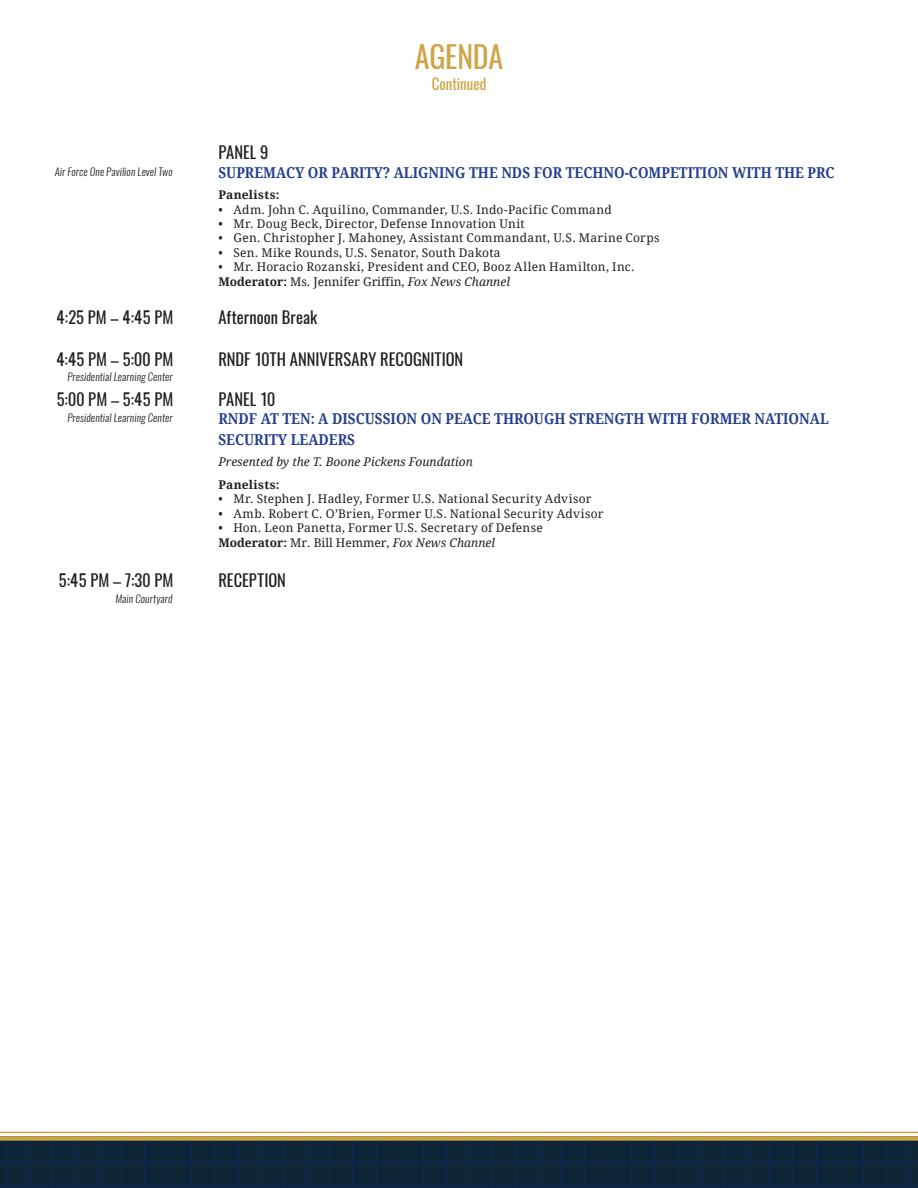
<style>
.page{position:relative;width:918px;height:1188px;background:#fff}
.page>*{position:absolute;margin:0;border:0;box-sizing:border-box;transform-origin:0 0}
.t1{font:30px "Oswald";letter-spacing:-.01em;color:#cea446}
.t2{font:16.5px "Oswald";letter-spacing:.005em;color:#231f20}
.t3{font:700 15px/21px "Droid Serif";color:#253f8e;scale:.9 1}
.t4{font:15px "Oswald";color:#cea446}
.t5{font:12px/15px "Droid Serif";letter-spacing:.02em;color:#231f20}
.t6{font:italic 12px "Droid Serif";color:#231f20}
.t7{font:700 12px "Droid Serif";letter-spacing:.03em;color:#231f20}
.t8{font:italic 300 10.5px "Oswald";letter-spacing:.015em;color:#231f20}
.s1{font-weight:700}
.s2{font-style:italic}
</style>
<div class="page">
<svg style="left:0;top:1141px;width:918px;height:47px;background:#0d2538"></svg>
<hr style="left:0;top:1132px;width:918px;height:1px;background:#cea446">
<div style="left:0;top:1136px;width:918px;height:5px;background:#cea446"></div>
<p class="t8" style="left:55px;top:165px;width:119px">Air Force One Pavilion Level Two</p>
<h1 class="t1" style="left:415px;top:36px;width:90px">AGENDA</h1>
<p class="t4" style="left:432px;top:74px;width:56px">Continued</p>
<h2 class="t2" style="left:218px;top:141px;width:51px">PANEL 9</h2>
<p class="t3" style="left:218px;top:162px;width:686px">SUPREMACY OR PARITY? ALIGNING THE NDS FOR TECHNO-COMPETITION WITH THE PRC</p>
<p class="t7" style="left:218px;top:187px;width:63px">Panelists:</p>
<p class="t5" style="left:218px;top:202px;width:395px">• Adm. John C. Aquilino, Commander, U.S. Indo-Pacific Command</p>
<p class="t5" style="left:218px;top:216px;width:308px">• Mr. Doug Beck, Director, Defense Innovation Unit</p>
<p class="t5" style="left:218px;top:230px;width:443px">• Gen. Christopher J. Mahoney, Assistant Commandant, U.S. Marine Corps</p>
<p class="t5" style="left:218px;top:245px;width:284px">• Sen. Mike Rounds, U.S. Senator, South Dakota</p>
<p class="t5" style="left:218px;top:259px;width:418px">• Mr. Horacio Rozanski, President and CEO, Booz Allen Hamilton, Inc.<br><span class="s1">Moderator:</span> Ms. Jennifer Griffin, <span class="s2">Fox News Channel</span></p>
<h2 class="t2" style="left:57px;top:306px;width:118px">4:25 PM – 4:45 PM</h2>
<h2 class="t2" style="left:218px;top:306px;width:100px">Afternoon Break</h2>
<h2 class="t2" style="left:56px;top:348px;width:118px">4:45 PM – 5:00 PM</h2>
<h2 class="t2" style="left:218px;top:348px;width:246px">RNDF 10TH ANNIVERSARY RECOGNITION</h2>
<h2 class="t2" style="left:57px;top:388px;width:118px">5:00 PM – 5:45 PM</h2>
<h2 class="t2" style="left:218px;top:388px;width:59px">PANEL 10</h2>
<p class="t3" style="left:218px;top:408px;width:680px">RNDF AT TEN: A DISCUSSION ON PEACE THROUGH STRENGTH WITH FORMER NATIONAL<br>SECURITY LEADERS</p>
<p class="t6" style="left:218px;top:454px;width:256px">Presented by the T. Boone Pickens Foundation</p>
<p class="t7" style="left:218px;top:476px;width:63px">Panelists:</p>
<p class="t5" style="left:218px;top:491px;width:375px">• Mr. Stephen J. Hadley, Former U.S. National Security Advisor</p>
<p class="t5" style="left:218px;top:505px;width:387px">• Amb. Robert C. O’Brien, Former U.S. National Security Advisor</p>
<p class="t5" style="left:218px;top:520px;width:326px">• Hon. Leon Panetta, Former U.S. Secretary of Defense<br><span class="s1">Moderator:</span> Mr. Bill Hemmer, <span class="s2">Fox News Channel</span></p>
<h2 class="t2" style="left:59px;top:569px;width:116px">5:45 PM – 7:30 PM</h2>
<h2 class="t2" style="left:218px;top:569px;width:69px">RECEPTION</h2>
<p class="t8" style="left:67px;top:370px;width:107px">Presidential Learning Center</p>
<p class="t8" style="left:67px;top:411px;width:107px">Presidential Learning Center</p>
<p class="t8" style="left:115px;top:592px;width:59px">Main Courtyard</p>
</div>
